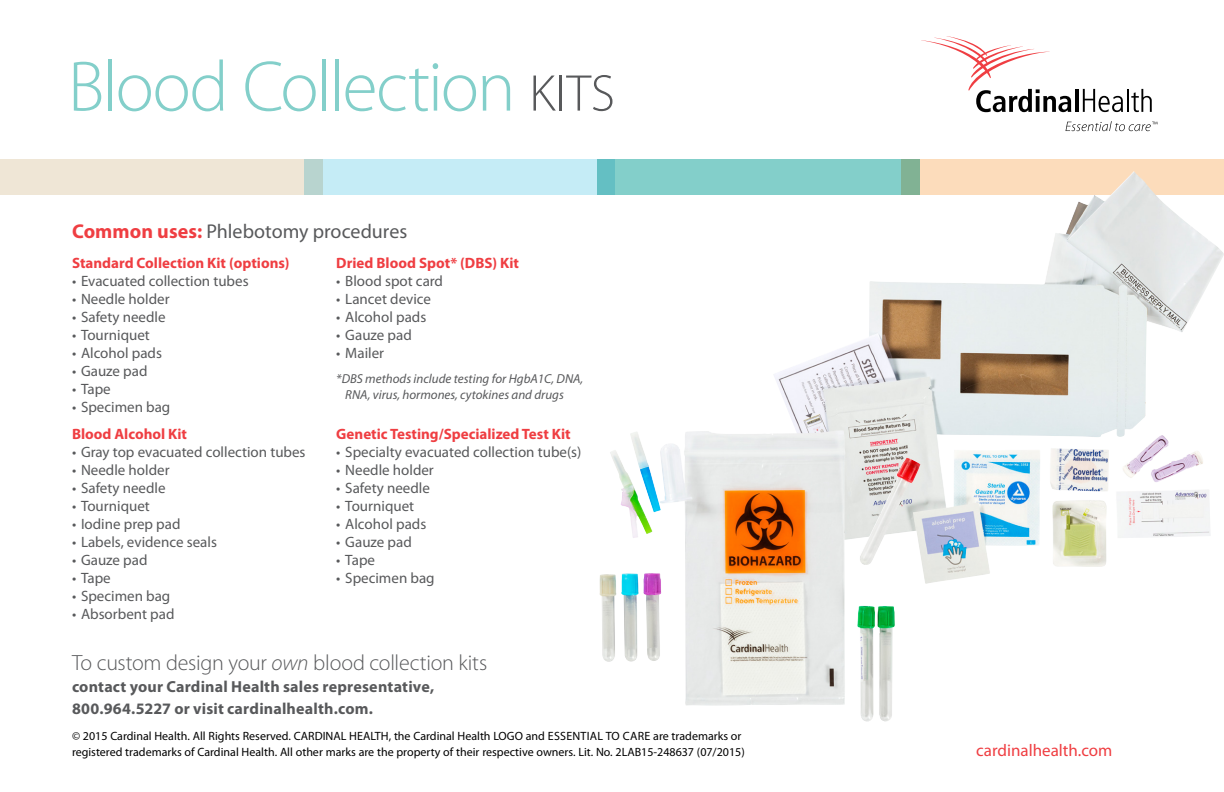
<style>
.page{position:relative;width:1224px;height:792px;background:#fff}
.page>*{position:absolute;margin:0;border:0;box-sizing:border-box;transform-origin:0 0}
.t1{font:300 72px "Myriad Pro";letter-spacing:-.03em;color:#83cfca}
.t2{font:300 22px "Myriad Pro";letter-spacing:-.01em;color:#58595b}
.t3{font:20px "Myriad Pro";color:#58595b}
.t4{font:17px "Myriad Pro";color:#ef3e42}
.t5{font:700 16px/22px "Myriad Pro";letter-spacing:.015em;color:#58595b}
.t6{font:15px "Myriad Pro";color:#58595b}
.t7{font:700 15px "Myriad Pro";color:#ef3e42}
.t8{font:italic 13px/16px "Myriad Pro";color:#58595b}
.t9{font:12px/16px "Myriad Pro";color:#000}
.s1{font-size:52px;color:#58595b}
.s2{font-weight:700;color:#ef3e42}
.s3{font-style:italic}
</style>
<div class="page">
<svg style="left:1066px;top:121px;width:91px;height:10px"></svg>
<hr style="left:1075px;top:89px;width:4px;height:23px;background:#000">
<hr style="left:1127px;top:89px;width:2px;height:23px;background:#000">
<svg style="left:921px;top:36px;width:150px;height:76px"></svg>
<svg style="left:1131px;top:89px;width:21px;height:23px"></svg>
<svg style="left:1083px;top:89px;width:40px;height:23px"></svg>
<div style="left:305px;top:159px;width:310px;height:36px;background:#c5ecf6"></div>
<div style="left:902px;top:159px;width:322px;height:36px;background:#fcdcbb"></div>
<div style="left:597px;top:159px;width:322px;height:36px;background:#83cfca"></div>
<div style="left:0;top:159px;width:322px;height:36px;background:#efe6d6"></div>
<img style="left:774px;top:171px;width:450px;height:413px">
<img style="left:610px;top:430px;width:236px;height:276px">
<h1 class="t1" style="left:68px;top:43px;width:548px">Blood Collection <span class="s1">KITS</span></h1>
<h3 class="t3" style="left:72px;top:219px;width:337px"><span class="s2">Common uses:</span> Phlebotomy procedures</h3>
<p class="t7" style="left:72px;top:253px;width:219px">Standard Collection Kit (options)</p>
<p class="t6" style="left:72px;top:271px;width:178px">• Evacuated collection tubes</p>
<p class="t6" style="left:72px;top:289px;width:99px">• Needle holder</p>
<p class="t6" style="left:72px;top:307px;width:95px">• Safety needle</p>
<p class="t6" style="left:72px;top:325px;width:79px">• Tourniquet</p>
<p class="t6" style="left:72px;top:343px;width:91px">• Alcohol pads</p>
<p class="t6" style="left:72px;top:361px;width:77px">• Gauze pad</p>
<p class="t6" style="left:72px;top:379px;width:40px">• Tape</p>
<p class="t6" style="left:72px;top:397px;width:100px">• Specimen bag</p>
<p class="t7" style="left:72px;top:424px;width:117px">Blood Alcohol Kit</p>
<p class="t6" style="left:72px;top:443px;width:235px">• Gray top evacuated collection tubes</p>
<p class="t6" style="left:72px;top:461px;width:99px">• Needle holder</p>
<p class="t6" style="left:72px;top:479px;width:95px">• Safety needle</p>
<p class="t6" style="left:72px;top:497px;width:79px">• Tourniquet</p>
<p class="t6" style="left:72px;top:515px;width:110px">• Iodine prep pad</p>
<p class="t6" style="left:72px;top:533px;width:146px">• Labels, evidence seals</p>
<p class="t6" style="left:72px;top:551px;width:77px">• Gauze pad</p>
<p class="t6" style="left:72px;top:569px;width:40px">• Tape</p>
<p class="t6" style="left:72px;top:587px;width:100px">• Specimen bag</p>
<p class="t6" style="left:72px;top:605px;width:104px">• Absorbent pad</p>
<p class="t7" style="left:336px;top:253px;width:184px">Dried Blood Spot* (DBS) Kit</p>
<p class="t6" style="left:336px;top:271px;width:108px">• Blood spot card</p>
<p class="t6" style="left:336px;top:289px;width:96px">• Lancet device</p>
<p class="t6" style="left:336px;top:307px;width:91px">• Alcohol pads</p>
<p class="t6" style="left:336px;top:325px;width:77px">• Gauze pad</p>
<p class="t6" style="left:336px;top:343px;width:49px">• Mailer</p>
<p class="t8" style="left:345px;top:370px;width:240px;text-indent:-9px">*DBS methods include testing for HgbA1C, DNA,<br>RNA, virus, hormones, cytokines and drugs</p>
<p class="t7" style="left:336px;top:424px;width:236px">Genetic Testing/Specialized Test Kit</p>
<p class="t6" style="left:336px;top:443px;width:247px">• Specialty evacuated collection tube(s)</p>
<p class="t6" style="left:336px;top:461px;width:99px">• Needle holder</p>
<p class="t6" style="left:336px;top:479px;width:95px">• Safety needle</p>
<p class="t6" style="left:336px;top:497px;width:79px">• Tourniquet</p>
<p class="t6" style="left:336px;top:515px;width:91px">• Alcohol pads</p>
<p class="t6" style="left:336px;top:533px;width:77px">• Gauze pad</p>
<p class="t6" style="left:336px;top:551px;width:40px">• Tape</p>
<p class="t6" style="left:336px;top:569px;width:100px">• Specimen bag</p>
<h2 class="t2" style="left:72px;top:649px;width:417px">To custom design your <span class="s3">own</span> blood collection kits</h2>
<p class="t5" style="left:72px;top:675px;width:364px">contact your Cardinal Health sales representative,<br>800.964.5227 or visit cardinalhealth.com.</p>
<p class="t9" style="left:72px;top:728px;width:674px">© 2015 Cardinal Health. All Rights Reserved. CARDINAL HEALTH, the Cardinal Health LOGO and ESSENTIAL TO CARE are trademarks or registered trademarks of Cardinal Health. All other marks are the property of their respective owners. Lit. No. 2LAB15-248637 (07/2015)</p>
<p class="t4" style="left:976px;top:740px;width:138px">cardinalhealth.com</p>
</div>
